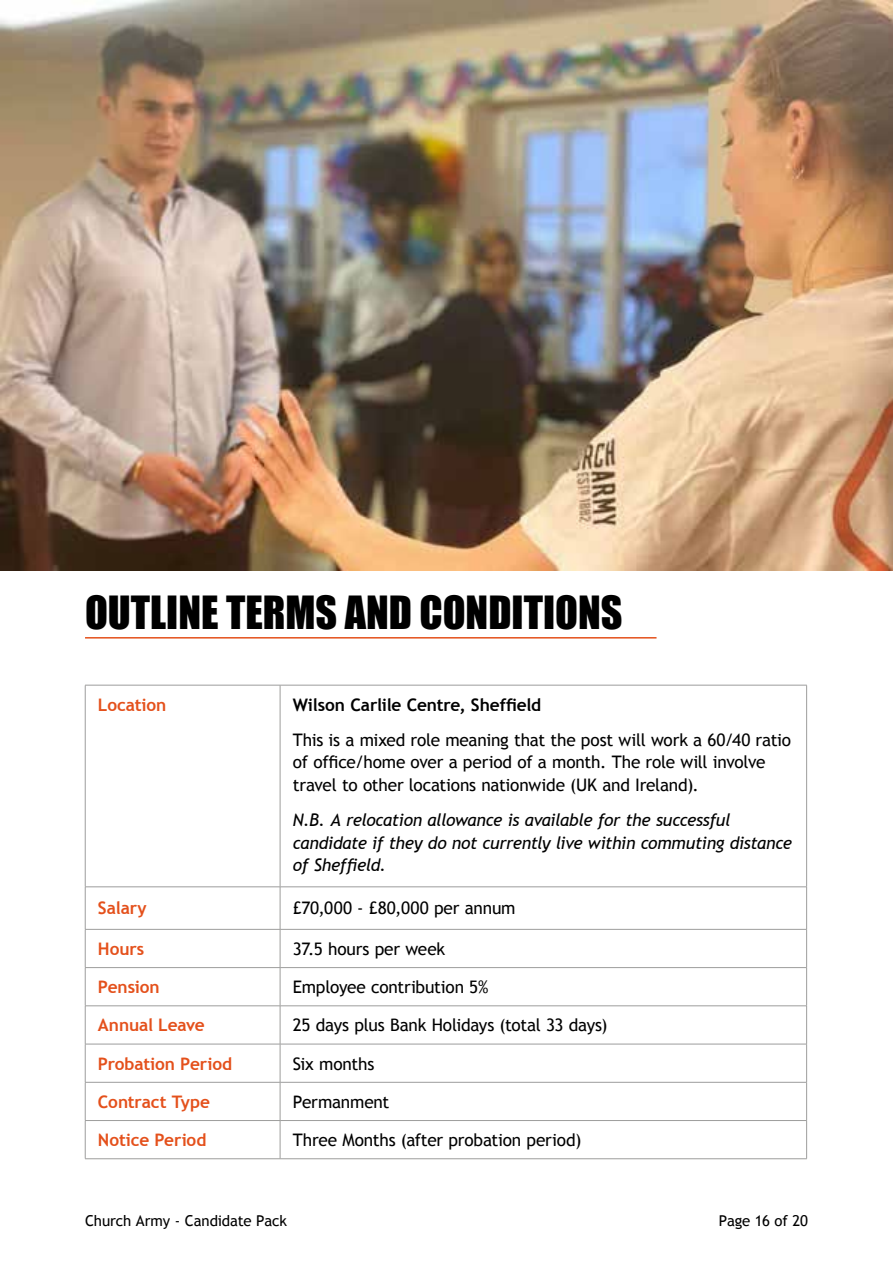
<style>
.page{position:relative;width:893px;height:1263px;background:#fff}
.page>*{position:absolute;margin:0;border:0;box-sizing:border-box;transform-origin:0 0}
.t1{font:42px "Impact";color:#000}
.t2{font:17.25px/22.5px "Trebuchet MS";letter-spacing:-.015em;color:#000}
.t3{font:italic 17.25px/22.5px "Trebuchet MS";letter-spacing:-.02em;color:#000}
.t4{font:700 17.25px "Trebuchet MS";letter-spacing:-.005em;color:#e4501b}
.t5{font:700 17.25px "Trebuchet MS";letter-spacing:-.005em;color:#000}
.t6{font:15px "Trebuchet MS";letter-spacing:-.01em;color:#000}
</style>
<div class="page">
<img style="left:0;top:0;width:893px;height:570px">
<hr style="left:85px;top:637px;width:571px;height:1px;background:#e4501b">
<hr style="left:85px;top:685px;width:195px;height:1px;background:#9d9d9c">
<hr style="left:85px;top:685px;width:1px;height:202px;background:#9d9d9c">
<hr style="left:280px;top:685px;width:527px;height:1px;background:#9d9d9c">
<hr style="left:280px;top:685px;width:1px;height:202px;background:#9d9d9c">
<hr style="left:806px;top:685px;width:1px;height:202px;background:#9d9d9c">
<hr style="left:85px;top:886px;width:195px;height:1px;background:#9d9d9c">
<hr style="left:85px;top:887px;width:1px;height:42px;background:#9d9d9c">
<hr style="left:280px;top:886px;width:527px;height:1px;background:#9d9d9c">
<hr style="left:280px;top:887px;width:1px;height:42px;background:#9d9d9c">
<hr style="left:806px;top:887px;width:1px;height:42px;background:#9d9d9c">
<hr style="left:85px;top:929px;width:195px;height:1px;background:#9d9d9c">
<hr style="left:85px;top:929px;width:1px;height:38px;background:#9d9d9c">
<hr style="left:280px;top:929px;width:527px;height:1px;background:#9d9d9c">
<hr style="left:280px;top:929px;width:1px;height:38px;background:#9d9d9c">
<hr style="left:806px;top:929px;width:1px;height:38px;background:#9d9d9c">
<hr style="left:85px;top:967px;width:195px;height:1px;background:#9d9d9c">
<hr style="left:85px;top:968px;width:1px;height:38px;background:#9d9d9c">
<hr style="left:280px;top:967px;width:527px;height:1px;background:#9d9d9c">
<hr style="left:280px;top:968px;width:1px;height:38px;background:#9d9d9c">
<hr style="left:806px;top:968px;width:1px;height:38px;background:#9d9d9c">
<hr style="left:85px;top:1005px;width:195px;height:1px;background:#9d9d9c">
<hr style="left:85px;top:1006px;width:1px;height:38px;background:#9d9d9c">
<hr style="left:280px;top:1005px;width:527px;height:1px;background:#9d9d9c">
<hr style="left:280px;top:1006px;width:1px;height:38px;background:#9d9d9c">
<hr style="left:806px;top:1006px;width:1px;height:38px;background:#9d9d9c">
<hr style="left:85px;top:1044px;width:1px;height:38px;background:#9d9d9c">
<hr style="left:280px;top:1044px;width:1px;height:38px;background:#9d9d9c">
<hr style="left:806px;top:1044px;width:1px;height:38px;background:#9d9d9c">
<hr style="left:85px;top:1082px;width:1px;height:38px;background:#9d9d9c">
<hr style="left:280px;top:1082px;width:1px;height:38px;background:#9d9d9c">
<hr style="left:806px;top:1082px;width:1px;height:38px;background:#9d9d9c">
<hr style="left:85px;top:1121px;width:1px;height:37px;background:#9d9d9c">
<hr style="left:280px;top:1121px;width:1px;height:37px;background:#9d9d9c">
<hr style="left:806px;top:1121px;width:1px;height:37px;background:#9d9d9c">
<hr style="left:85px;top:1044px;width:195px;height:1px;background:#9d9d9c">
<hr style="left:280px;top:1044px;width:527px;height:1px;background:#9d9d9c">
<hr style="left:85px;top:1082px;width:195px;height:1px;background:#9d9d9c">
<hr style="left:280px;top:1082px;width:527px;height:1px;background:#9d9d9c">
<hr style="left:85px;top:1120px;width:195px;height:1px;background:#9d9d9c">
<hr style="left:280px;top:1120px;width:527px;height:1px;background:#9d9d9c">
<hr style="left:85px;top:1158px;width:195px;height:1px;background:#9d9d9c">
<hr style="left:280px;top:1158px;width:527px;height:1px;background:#9d9d9c">
<h1 class="t1" style="left:85px;top:579px;width:539px">OUTLINE TERMS AND CONDITIONS</h1>
<p class="t4" style="left:98px;top:694px;width:70px">Location</p>
<p class="t5" style="left:293px;top:694px;width:250px">Wilson Carlile Centre, Sheffield</p>
<p class="t2" style="left:293px;top:729px;width:500px">This is a mixed role meaning that the post will work a 60/40 ratio of office/home over a period of a month. The role will involve travel to other locations nationwide (UK and Ireland).</p>
<p class="t3" style="left:293px;top:809px;width:501px">N.B. A relocation allowance is available for the successful candidate if they do not currently live within commuting distance of Sheffield.</p>
<p class="t4" style="left:98px;top:897px;width:50px">Salary</p>
<p class="t2" style="left:293px;top:897px;width:224px">£70,000 - £80,000 per annum</p>
<p class="t4" style="left:98px;top:938px;width:48px">Hours</p>
<p class="t2" style="left:293px;top:938px;width:154px">37.5 hours per week</p>
<p class="t4" style="left:98px;top:976px;width:63px">Pension</p>
<p class="t2" style="left:293px;top:976px;width:197px">Employee contribution 5%</p>
<p class="t4" style="left:98px;top:1014px;width:108px">Annual Leave</p>
<p class="t2" style="left:293px;top:1014px;width:316px">25 days plus Bank Holidays (total 33 days)</p>
<p class="t4" style="left:98px;top:1052px;width:136px">Probation Period</p>
<p class="t2" style="left:293px;top:1052px;width:83px">Six months</p>
<p class="t4" style="left:98px;top:1091px;width:113px">Contract Type</p>
<p class="t2" style="left:293px;top:1090px;width:98px">Permanment</p>
<p class="t4" style="left:98px;top:1129px;width:110px">Notice Period</p>
<p class="t2" style="left:293px;top:1129px;width:290px">Three Months (after probation period)</p>
<p class="t6" style="left:85px;top:1212px;width:203px">Church Army - Candidate Pack</p>
<p class="t6" style="left:719px;top:1212px;width:91px">Page 16 of 20</p>
</div>
